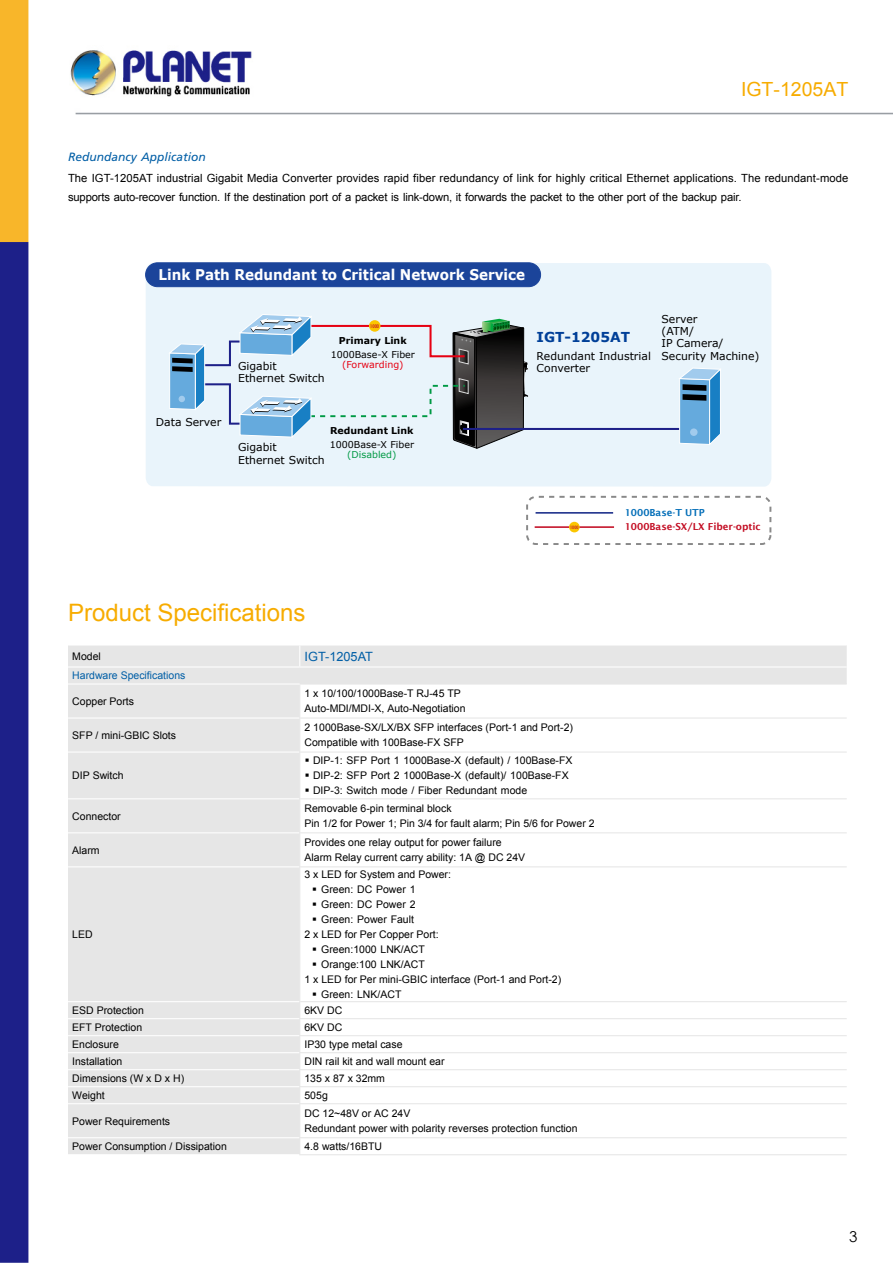
<style>
.page{position:relative;width:893px;height:1263px;background:#fff}
.page>*{position:absolute;margin:0;border:0;box-sizing:border-box;transform-origin:0 0}
.t1{font:24px "Arial";color:#f7ac00}
.t2{font:19.5px "Arial";color:#f7ac00}
.t3{font:15px "Century Gothic";color:#000}
.t4{font:700 14.85px "Verdana";color:#fff;scale:.91 1}
.t5{font:700 13.65px "Verdana";color:#003f98}
.t6{font:12.75px "Arial";color:#005ea6}
.t7{font:italic 12px "Frutiger";color:#005ea6}
.t8{font:11.25px/19.5px "Arial";letter-spacing:.005em;color:#000}
.t9{font:10.8px/12.5px "Verdana";color:#000}
.t10{font:10.5px/15px "Arial";color:#000}
.t11{font:10.5px "Arial";color:#005ea6}
.t12{font:600 9.75px "Lucida Sans";color:#c30d23}
.t13{font:600 9.75px "Lucida Sans";color:#036eb8}
.t14{font:9.45px "Verdana";color:#000}
.t15{font:700 9.45px "Verdana";color:#000}
.t16{font:9.45px "Verdana";color:#e60012}
.t17{font:9.45px "Verdana";color:#094}
.t18{font:600 5.1px "Lucida Sans";color:#c30d23;scale:.7 1}
.t19{font:600 4.65px "Lucida Sans";color:#c30d23;scale:.7 1}
</style>
<div class="page">
<img style="left:0;top:0;width:893px;height:1263px">
<div style="left:146px;top:263px;width:625px;height:224px;background:#e9f4fb"></div>
<div style="left:146px;top:263px;width:395px;height:24px;background:#1b449a;border-radius:12px"></div>
<div style="left:145px;top:262px;width:396px;height:25px;border:1px solid #1b449a;border-radius:12px"></div>
<hr style="left:536px;top:512px;width:77px;height:2px;background:#172a88">
<hr style="left:535px;top:526px;width:79px;height:2px;background:#c30d23">
<div style="left:569px;top:522px;width:11px;height:10px;background:#fbc600;border-radius:50%"></div>
<div style="left:526px;top:496px;width:245px;height:49px;border:2px dashed #898989;border-radius:9px"></div>
<hr style="left:463px;top:428px;width:240px;height:2px;background:#1d2088">
<svg style="left:678px;top:367px;width:44px;height:79px;background:#72a8cf"></svg>
<div style="left:690px;top:428px;width:8px;height:8px;background:#a1cbed;border-radius:50%"></div>
<svg style="left:168px;top:285px;width:360px;height:264px"></svg>
<div style="left:68px;top:645px;width:779px;height:356px;background:#e6e6e6"></div>
<svg style="left:300px;top:684px;width:547px;height:470px"></svg>
<svg style="left:299px;top:645px;width:1px;height:21px"></svg>
<hr style="left:68px;top:644px;width:232px;height:1px;background:#fff">
<hr style="left:300px;top:644px;width:547px;height:1px;background:#fff">
<hr style="left:68px;top:666px;width:232px;height:1px;background:#fff">
<hr style="left:300px;top:666px;width:547px;height:1px;background:#fff">
<hr style="left:68px;top:751px;width:231px;height:1px;background:#fff">
<hr style="left:68px;top:798px;width:231px;height:1px;background:#fff">
<hr style="left:68px;top:832px;width:231px;height:1px;background:#fff">
<hr style="left:68px;top:866px;width:231px;height:1px;background:#fff">
<hr style="left:299px;top:684px;width:1px;height:34px;background:#e6e6e6">
<hr style="left:299px;top:718px;width:1px;height:33px;background:#e6e6e6">
<hr style="left:299px;top:752px;width:1px;height:46px;background:#e6e6e6">
<hr style="left:299px;top:799px;width:1px;height:33px;background:#e6e6e6">
<hr style="left:299px;top:833px;width:1px;height:33px;background:#e6e6e6">
<hr style="left:299px;top:867px;width:1px;height:135px;background:#e6e6e6">
<hr style="left:299px;top:751px;width:548px;height:1px;background:#e6e6e6">
<hr style="left:299px;top:798px;width:548px;height:1px;background:#e6e6e6">
<hr style="left:299px;top:832px;width:548px;height:1px;background:#e6e6e6">
<hr style="left:299px;top:866px;width:548px;height:1px;background:#e6e6e6">
<hr style="left:68px;top:683px;width:232px;height:1px;background:#fff">
<hr style="left:68px;top:717px;width:231px;height:1px;background:#fff">
<hr style="left:300px;top:683px;width:547px;height:1px;background:#e6e6e6">
<hr style="left:300px;top:717px;width:547px;height:1px;background:#e6e6e6">
<hr style="left:300px;top:1001px;width:547px;height:1px;background:#e6e6e6">
<hr style="left:299px;top:1018px;width:548px;height:1px;background:#e6e6e6">
<hr style="left:299px;top:1035px;width:548px;height:1px;background:#e6e6e6">
<hr style="left:299px;top:1052px;width:548px;height:1px;background:#e6e6e6">
<hr style="left:299px;top:1069px;width:548px;height:1px;background:#e6e6e6">
<hr style="left:299px;top:1086px;width:548px;height:1px;background:#e6e6e6">
<hr style="left:299px;top:1103px;width:548px;height:1px;background:#e6e6e6">
<hr style="left:299px;top:1137px;width:548px;height:1px;background:#e6e6e6">
<hr style="left:299px;top:1154px;width:548px;height:1px;background:#e6e6e6">
<hr style="left:68px;top:1001px;width:231px;height:1px;background:#fff">
<div style="left:68px;top:1002px;width:232px;height:152px;background:#e6e6e6"></div>
<hr style="left:68px;top:1018px;width:231px;height:1px;background:#fff">
<hr style="left:68px;top:1035px;width:231px;height:1px;background:#fff">
<hr style="left:68px;top:1052px;width:231px;height:1px;background:#fff">
<hr style="left:68px;top:1069px;width:231px;height:1px;background:#fff">
<hr style="left:68px;top:1086px;width:231px;height:1px;background:#fff">
<hr style="left:68px;top:1103px;width:231px;height:1px;background:#fff">
<hr style="left:68px;top:1137px;width:231px;height:1px;background:#fff">
<hr style="left:68px;top:1154px;width:231px;height:1px;background:#fff">
<h2 class="t2" style="left:741px;top:77px;width:109px">IGT-1205AT</h2>
<p class="t7" style="left:68px;top:150px;width:139px">Redundancy Application</p>
<p class="t8" style="left:68px;top:168px;width:782px">The IGT-1205AT industrial Gigabit Media Converter provides rapid fiber redundancy of link for highly critical Ethernet applications. The redundant-mode supports auto-recover function. If the destination port of a packet is link-down, it forwards the packet to the other port of the backup pair.</p>
<h3 class="t4" style="left:159px;top:265px;width:404px">Link Path Redundant to Critical Network Service</h3>
<p class="t9" style="left:238px;top:360px;width:88px">Gigabit<br>Ethernet Switch</p>
<p class="t18" style="left:370px;top:323px;width:14px">1000</p>
<p class="t15" style="left:339px;top:334px;width:69px">Primary Link</p>
<p class="t14" style="left:331px;top:348px;width:86px">1000Base-X Fiber</p>
<p class="t16" style="left:342px;top:359px;width:63px">(Forwarding)</p>
<h3 class="t5" style="left:537px;top:328px;width:95px">IGT-1205AT</h3>
<p class="t9" style="left:537px;top:351px;width:116px;line-height:11.6px">Redundant Industrial<br>Converter</p>
<p class="t9" style="left:661px;top:313px;width:99px">Server<br>(ATM/<br>IP Camera/<br>Security Machine)</p>
<p class="t9" style="left:156px;top:416px;width:67px">Data Server</p>
<p class="t15" style="left:330px;top:424px;width:85px">Redundant Link</p>
<p class="t14" style="left:330px;top:438px;width:86px">1000Base-X Fiber</p>
<p class="t17" style="left:347px;top:448px;width:51px">(Disabled)</p>
<p class="t9" style="left:238px;top:441px;width:88px">Gigabit<br>Ethernet Switch</p>
<p class="t13" style="left:625px;top:507px;width:82px">1000Base-T UTP</p>
<p class="t19" style="left:570px;top:524px;width:13px">1000</p>
<p class="t12" style="left:625px;top:521px;width:137px">1000Base-SX/LX Fiber-optic</p>
<h1 class="t1" style="left:68px;top:597px;width:239px">Product Specifications</h1>
<p class="t10" style="left:72px;top:649px;width:30px">Model</p>
<p class="t6" style="left:305px;top:648px;width:70px">IGT-1205AT</p>
<p class="t11" style="left:72px;top:669px;width:115px">Hardware Specifications</p>
<p class="t10" style="left:72px;top:694px;width:63px">Copper Ports</p>
<p class="t10" style="left:305px;top:686px;width:163px">1 x 10/100/1000Base-T RJ-45 TP<br>Auto-MDI/MDI-X, Auto-Negotiation</p>
<p class="t10" style="left:72px;top:728px;width:105px">SFP / mini-GBIC Slots</p>
<p class="t10" style="left:305px;top:720px;width:270px">2 1000Base-SX/LX/BX SFP interfaces (Port-1 and Port-2)<br>Compatible with 100Base-FX SFP</p>
<p class="t10" style="left:72px;top:768px;width:53px">DIP Switch</p>
<p class="t10" style="left:313px;top:753px;width:261px">DIP-1: SFP Port 1 1000Base-X (default) / 100Base-FX<br>DIP-2: SFP Port 2 1000Base-X (default)/ 100Base-FX<br>DIP-3: Switch mode / Fiber Redundant mode</p>
<p class="t10" style="left:72px;top:808px;width:50px">Connector</p>
<p class="t10" style="left:305px;top:801px;width:292px">Removable 6-pin terminal block<br>Pin 1/2 for Power 1; Pin 3/4 for fault alarm; Pin 5/6 for Power 2</p>
<p class="t10" style="left:72px;top:842px;width:29px">Alarm</p>
<p class="t10" style="left:305px;top:835px;width:222px">Provides one relay output for power failure<br>Alarm Relay current carry ability: 1A @ DC 24V</p>
<p class="t10" style="left:72px;top:927px;width:22px">LED</p>
<p class="t10" style="left:305px;top:867px;width:148px">3 x LED for System and Power:</p>
<p class="t10" style="left:321px;top:882px;width:96px">Green: DC Power 1</p>
<p class="t10" style="left:321px;top:897px;width:96px">Green: DC Power 2</p>
<p class="t10" style="left:321px;top:912px;width:94px">Green: Power Fault</p>
<p class="t10" style="left:304px;top:927px;width:136px">2 x LED for Per Copper Port:</p>
<p class="t10" style="left:321px;top:942px;width:105px">Green:1000 LNK/ACT</p>
<p class="t10" style="left:321px;top:957px;width:105px">Orange:100 LNK/ACT</p>
<p class="t10" style="left:304px;top:972px;width:258px">1 x LED for Per mini-GBIC interface (Port-1 and Port-2)</p>
<p class="t10" style="left:321px;top:987px;width:82px">Green: LNK/ACT</p>
<p class="t10" style="left:72px;top:1003px;width:73px">ESD Protection</p>
<p class="t10" style="left:304px;top:1003px;width:39px">6KV DC</p>
<p class="t10" style="left:72px;top:1020px;width:72px">EFT Protection</p>
<p class="t10" style="left:304px;top:1020px;width:39px">6KV DC</p>
<p class="t10" style="left:72px;top:1037px;width:48px">Enclosure</p>
<p class="t10" style="left:304px;top:1037px;width:100px">IP30 type metal case</p>
<p class="t10" style="left:72px;top:1054px;width:52px">Installation</p>
<p class="t10" style="left:304px;top:1054px;width:142px">DIN rail kit and wall mount ear</p>
<p class="t10" style="left:72px;top:1071px;width:114px">Dimensions (W x D x H)</p>
<p class="t10" style="left:304px;top:1071px;width:82px">135 x 87 x 32mm</p>
<p class="t10" style="left:72px;top:1088px;width:34px">Weight</p>
<p class="t10" style="left:304px;top:1088px;width:25px">505g</p>
<p class="t10" style="left:72px;top:1113px;width:100px">Power Requirements</p>
<p class="t10" style="left:304px;top:1106px;width:275px">DC 12~48V or AC 24V<br>Redundant power with polarity reverses protection function</p>
<p class="t10" style="left:72px;top:1139px;width:156px">Power Consumption / Dissipation</p>
<p class="t10" style="left:304px;top:1139px;width:79px">4.8 watts/16BTU</p>
<h3 class="t3" style="left:849px;top:1227px;width:10px">3</h3>
</div>
